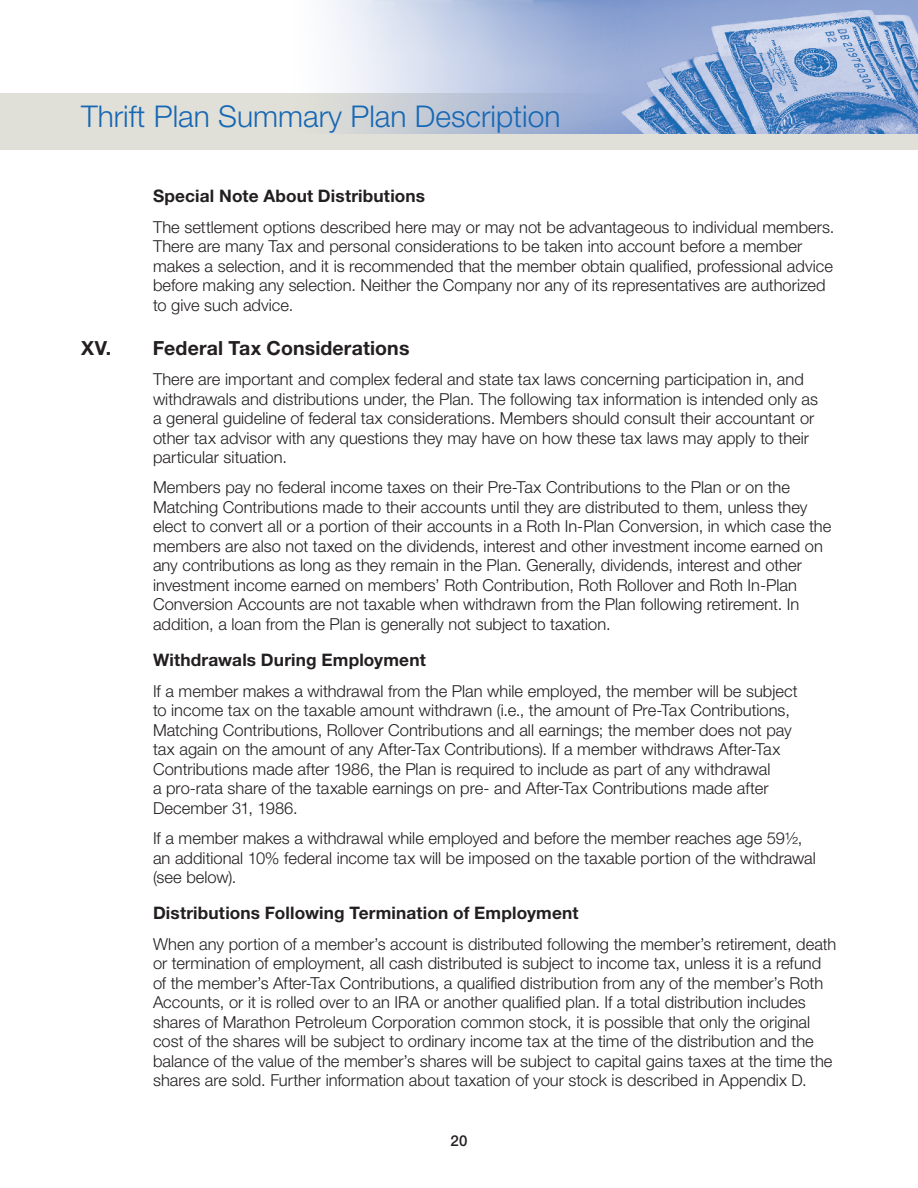
<style>
.page{position:relative;width:918px;height:1188px;background:#fff}
.page>*{position:absolute;margin:0;border:0;box-sizing:border-box;transform-origin:0 0}
.t1{font:300 30px "Helvetica Neue";color:#1768b4}
.HD_1{font:700 19.5px "Helvetica Neue";letter-spacing:.005em;color:#231f20}
.HD_2{font:700 17.25px "Helvetica Neue";letter-spacing:.01em;color:#231f20}
.HD_1_Body{font:300 16.5px/19.5px "Helvetica Neue";color:#231f20}
.t2{font:500 15px "Helvetica Neue";color:#231f20}
</style>
<div class="page">
<div style="left:0;top:93px;width:918px;height:57px;background:#e1e0d8"></div>
<img style="left:328px;top:0;width:590px;height:133px">
<h1 class="t1" style="left:81px;top:98px;width:481px">Thrift Plan Summary Plan Description</h1>
<p class="HD_2" style="left:153px;top:186px;width:274px">Special Note About Distributions</p>
<p class="HD_1_Body" style="left:153px;top:217px;width:683px">The settlement options described here may or may not be advantageous to individual members.<br>There are many Tax and personal considerations to be taken into account before a member makes a selection, and it is recommended that the member obtain qualified, professional advice before making any selection. Neither the Company nor any of its representatives are authorized to give such advice.</p>
<p class="HD_1" style="left:81px;top:336px;width:330px">XV. Federal Tax Considerations</p>
<p class="HD_1_Body" style="left:153px;top:369px;width:667px">There are important and complex federal and state tax laws concerning participation in, and withdrawals and distributions under, the Plan. The following tax information is intended only as a general guideline of federal tax considerations. Members should consult their accountant or other tax advisor with any questions they may have on how these tax laws may apply to their particular situation.</p>
<p class="HD_1_Body" style="left:153px;top:478px;width:680px">Members pay no federal income taxes on their Pre-Tax Contributions to the Plan or on the Matching Contributions made to their accounts until they are distributed to them, unless they elect to convert all or a portion of their accounts in a Roth In-Plan Conversion, in which case the members are also not taxed on the dividends, interest and other investment income earned on any contributions as long as they remain in the Plan. Generally, dividends, interest and other investment income earned on members’ Roth Contribution, Roth Rollover and Roth In-Plan Conversion Accounts are not taxable when withdrawn from the Plan following retirement. In addition, a loan from the Plan is generally not subject to taxation.</p>
<p class="HD_2" style="left:153px;top:650px;width:274px">Withdrawals During Employment</p>
<p class="HD_1_Body" style="left:153px;top:681px;width:646px">If a member makes a withdrawal from the Plan while employed, the member will be subject to income tax on the taxable amount withdrawn (i.e., the amount of Pre-Tax Contributions, Matching Contributions, Rollover Contributions and all earnings; the member does not pay tax again on the amount of any After-Tax Contributions). If a member withdraws After-Tax Contributions made after 1986, the Plan is required to include as part of any withdrawal<br>a pro-rata share of the taxable earnings on pre- and After-Tax Contributions made after December 31, 1986.</p>
<p class="HD_1_Body" style="left:153px;top:828px;width:665px">If a member makes a withdrawal while employed and before the member reaches age 59½, an additional 10% federal income tax will be imposed on the taxable portion of the withdrawal (see below).</p>
<p class="HD_2" style="left:153px;top:903px;width:427px">Distributions Following Termination of Employment</p>
<p class="HD_1_Body" style="left:153px;top:934px;width:685px">When any portion of a member’s account is distributed following the member’s retirement, death or termination of employment, all cash distributed is subject to income tax, unless it is a refund of the member’s After-Tax Contributions, a qualified distribution from any of the member’s Roth Accounts, or it is rolled over to an IRA or another qualified plan. If a total distribution includes shares of Marathon Petroleum Corporation common stock, it is possible that only the original cost of the shares will be subject to ordinary income tax at the time of the distribution and the balance of the value of the member’s shares will be subject to capital gains taxes at the time the shares are sold. Further information about taxation of your stock is described in Appendix D.</p>
<p class="t2" style="left:451px;top:1131px;width:18px">20</p>
</div>
